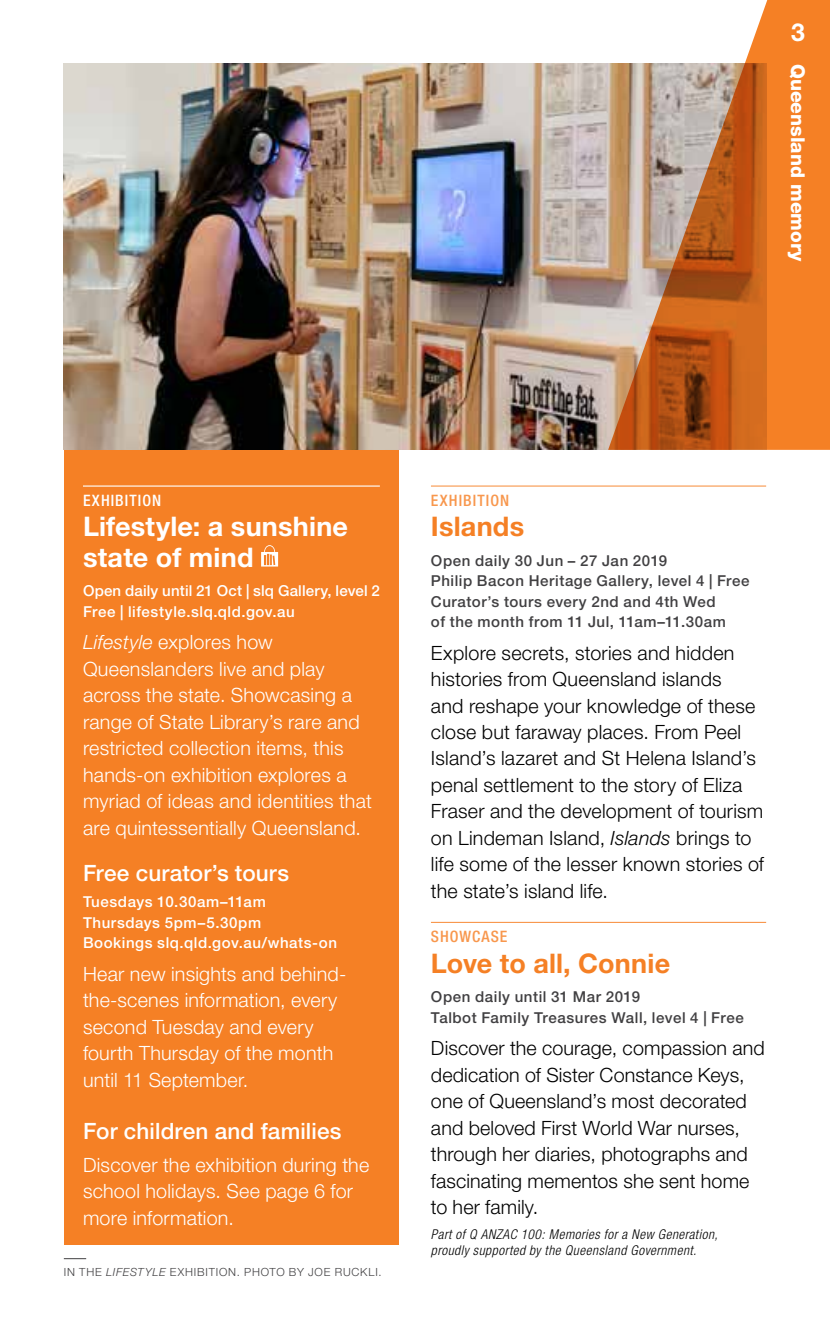
<style>
.page{position:relative;width:830px;height:1340px;background:#fff}
.page>*{position:absolute;margin:0;border:0;box-sizing:border-box;transform-origin:0 0}
.t1{font:700 27px/30.4px "Helvetica Neue LT Std";letter-spacing:.01em;color:#fff}
.t2{font:700 27px "Helvetica Neue LT Std";letter-spacing:.005em;color:#f58025}
.t3{font:700 24.75px "Helvetica Neue LT Std";color:#fff}
.t4{font:500 22.5px "Helvetica Neue LT Std";letter-spacing:.005em;color:#fff}
.t5{font:300 19.8px/26.6px "Helvetica Neue LT Std";letter-spacing:.01em;color:#000}
.t6{font:300 19.8px/26.6px "Helvetica Neue LT Std";letter-spacing:.01em;color:#fff}
.t7{font:800 19.12px "Helvetica Neue LT Std";color:#fff}
.t8{font:500 condensed 15.75px "Helvetica Neue LT Std";letter-spacing:.065em;color:#f8974d}
.t9{font:500 condensed 15.75px "Helvetica Neue LT Std";letter-spacing:.065em;color:#fff}
.t10{font:500 15.08px/20.2px "Helvetica Neue LT Std";letter-spacing:.035em;color:#414042}
.t11{font:500 15.08px/20.2px "Helvetica Neue LT Std";letter-spacing:.035em;color:#fff}
.t12{font:500 15.08px/20.2px "Helvetica Neue LT Std";letter-spacing:.015em;color:#fff}
.t13{font:italic 300 condensed 13.5px/15.8px "Helvetica Neue LT Std";letter-spacing:.04em;color:#000}
.t14{font:300 11.25px "Helvetica Neue LT Std";letter-spacing:.07em;color:#414042}
.s1{font-style:italic}
</style>
<div class="page">
<hr style="left:0;top:0;width:1px;height:1339px;background:#fff9ef">
<img style="left:64px;top:64px;width:543px;height:386px">
<svg style="left:607px;top:0;width:222px;height:450px;background:#d38a56"></svg>
<div style="left:64px;top:450px;width:335px;height:794px;background:#f58025"></div>
<hr style="left:431px;top:485px;width:334px;height:1px;background:#f8974d">
<hr style="left:431px;top:921px;width:334px;height:2px;background:#f8974d">
<hr style="left:83px;top:485px;width:296px;height:1px;background:#fff">
<svg style="left:261px;top:545px;width:17px;height:21px"></svg>
<svg style="left:64px;top:1258px;width:22px;height:1px"></svg>
<p class="t3" style="left:790px;top:17px;width:15px">3</p>
<p class="t7" style="left:809px;top:64px;width:199px;rotate:90deg">Queensland memory</p>
<p class="t9" style="left:83px;top:491px;width:80px">EXHIBITION</p>
<h1 class="t1" style="left:83px;top:511px;width:266px">Lifestyle: a sunshine state of mind</h1>
<p class="t12" style="left:83px;top:580px;width:298px">Open daily until 21 Oct | slq Gallery, level 2<br>Free | lifestyle.slq.qld.gov.au</p>
<p class="t6" style="left:83px;top:628px;width:290px"><span class="s1">Lifestyle</span> explores how<br>Queenslanders live and play across the state. Showcasing a range of State Library’s rare and restricted collection items, this hands-on exhibition explores a myriad of ideas and identities that are quintessentially Queensland.</p>
<p class="t4" style="left:83px;top:859px;width:207px">Free curator’s tours</p>
<p class="t11" style="left:83px;top:891px;width:255px">Tuesdays 10.30am–11am<br>Thursdays 5pm–5.30pm<br>Bookings slq.qld.gov.au/whats-on</p>
<p class="t6" style="left:83px;top:960px;width:265px">Hear new insights and behind&shy;the-scenes information, every second Tuesday and every fourth Thursday of the month until 11 September.</p>
<p class="t4" style="left:83px;top:1117px;width:260px">For children and families</p>
<p class="t6" style="left:83px;top:1151px;width:287px">Discover the exhibition during the school holidays. See page 6 for more information.</p>
<p class="t14" style="left:64px;top:1265px;width:319px">IN THE <span class="s1">LIFESTYLE</span> EXHIBITION. PHOTO BY JOE RUCKLI.</p>
<p class="t8" style="left:431px;top:491px;width:80px">EXHIBITION</p>
<h1 class="t2" style="left:431px;top:510px;width:95px">Islands</h1>
<p class="t10" style="left:431px;top:550px;width:320px">Open daily 30 Jun – 27 Jan 2019<br>Philip Bacon Heritage Gallery, level 4 | Free Curator’s tours every 2nd and 4th Wed<br>of the month from 11 Jul, 11am–11.30am</p>
<p class="t5" style="left:431px;top:639px;width:334px">Explore secrets, stories and hidden histories from Queensland islands<br>and reshape your knowledge of these close but faraway places. From Peel Island’s lazaret and St Helena Island’s penal settlement to the story of Eliza Fraser and the development of tourism on Lindeman Island, <span class="s1">Islands</span> brings to life some of the lesser known stories of the state’s island life.</p>
<p class="t8" style="left:431px;top:927px;width:78px">SHOWCASE</p>
<h1 class="t2" style="left:431px;top:946px;width:240px">Love to all, Connie</h1>
<p class="t10" style="left:431px;top:986px;width:314px">Open daily until 31 Mar 2019<br>Talbot Family Treasures Wall, level 4 | Free</p>
<p class="t5" style="left:431px;top:1034px;width:335px">Discover the courage, compassion and dedication of Sister Constance Keys, one of Queensland’s most decorated and beloved First World War nurses, through her diaries, photographs and fascinating mementos she sent home to her family.</p>
<p class="t13" style="left:431px;top:1227px;width:288px">Part of Q ANZAC 100: Memories for a New Generation, proudly supported by the Queensland Government.</p>
</div>
